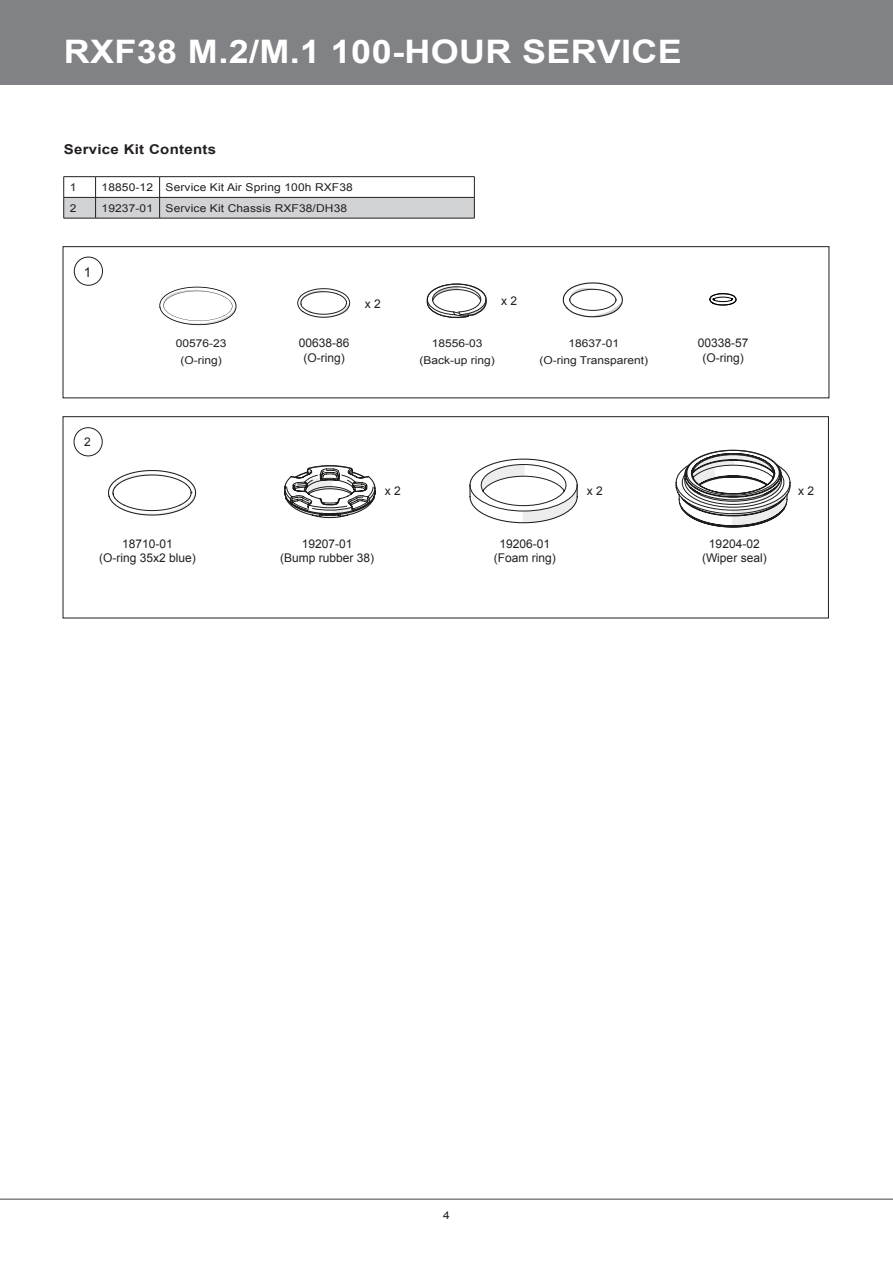
<style>
.page{position:relative;width:893px;height:1263px;background:#fff}
.page>*{position:absolute;margin:0;border:0;box-sizing:border-box;transform-origin:0 0}
.t1{font:700 32.4px "Arial";letter-spacing:.01em;color:#fff;scale:1.11 1}
.t2{font:700 13.5px "Arial";letter-spacing:.02em;color:#231f20;scale:1.11 1}
.t3{font:13.5px "Arial";color:#231f20}
.t4{font:12px/14.4px "Arial";color:#231f20;text-align:center}
.t5{font:10.8px/16.5px "Arial";letter-spacing:.01em;color:#231f20;text-align:center;scale:1.11 1}
</style>
<div class="page">
<div style="left:0;top:0;width:893px;height:85px;background:#808285"></div>
<hr style="left:0;top:1198px;width:893px;height:2px;background:#808285">
<hr style="left:64px;top:176px;width:32px;height:1px;background:#231f20">
<hr style="left:96px;top:176px;width:64px;height:1px;background:#231f20">
<hr style="left:160px;top:176px;width:315px;height:1px;background:#231f20">
<svg style="left:63px;top:177px;width:412px;height:41px"></svg>
<hr style="left:64px;top:218px;width:32px;height:1px;background:#231f20">
<hr style="left:96px;top:218px;width:64px;height:1px;background:#231f20">
<hr style="left:160px;top:218px;width:315px;height:1px;background:#231f20">
<div style="left:63px;top:246px;width:766px;height:152px;border:1px solid #231f20"></div>
<div style="left:74px;top:257px;width:29px;height:29px;border:1px solid #231f20;border-radius:50%"></div>
<svg style="left:709px;top:293px;width:28px;height:13px"></svg>
<svg style="left:426px;top:283px;width:61px;height:35px"></svg>
<svg style="left:562px;top:282px;width:61px;height:36px"></svg>
<svg style="left:159px;top:287px;width:77px;height:38px"></svg>
<svg style="left:297px;top:288px;width:54px;height:30px"></svg>
<div style="left:63px;top:416px;width:766px;height:202px;border:1px solid #231f20"></div>
<div style="left:74px;top:427px;width:29px;height:29px;border:1px solid #231f20;border-radius:50%"></div>
<svg style="left:284px;top:465px;width:92px;height:54px"></svg>
<svg style="left:108px;top:470px;width:89px;height:46px"></svg>
<svg style="left:469px;top:450px;width:321px;height:77px"></svg>
<h1 class="t1" style="left:64px;top:30px;width:558px">RXF38 M.2/M.1 100-HOUR SERVICE</h1>
<p class="t2" style="left:64px;top:140px;width:139px">Service Kit Contents</p>
<p class="t5" style="left:70px;top:179px;width:8px">1</p>
<p class="t5" style="left:102px;top:179px;width:228px">18850-12 Service Kit Air Spring 100h RXF38</p>
<p class="t5" style="left:70px;top:200px;width:8px">2</p>
<p class="t5" style="left:102px;top:200px;width:223px">19237-01 Service Kit Chassis RXF38/DH38</p>
<p class="t3" style="left:84px;top:263px;width:9px">1</p>
<p class="t4" style="left:365px;top:297px;width:18px">x 2</p>
<p class="t4" style="left:501px;top:294px;width:18px">x 2</p>
<p class="t4" style="left:299px;top:336px;width:52px">00638-86 (O-ring)</p>
<p class="t5" style="left:176px;top:335px;width:47px">00576-23 (O-ring)</p>
<p class="t5" style="left:420px;top:335px;width:69px">18556-03 (Back-up ring)</p>
<p class="t5" style="left:539px;top:335px;width:99px">18637-01<br>(O-ring Transparent)</p>
<p class="t4" style="left:84px;top:435px;width:8px">2</p>
<p class="t4" style="left:99px;top:536px;width:98px">18710-01<br>(O-ring 35x2 blue)</p>
<p class="t4" style="left:385px;top:483px;width:18px">x 2</p>
<p class="t4" style="left:280px;top:536px;width:96px">19207-01<br>(Bump rubber 38)</p>
<p class="t4" style="left:494px;top:536px;width:64px">19206-01 (Foam ring)</p>
<p class="t4" style="left:587px;top:483px;width:18px">x 2</p>
<p class="t4" style="left:698px;top:336px;width:52px">00338-57 (O-ring)</p>
<p class="t4" style="left:702px;top:536px;width:66px">19204-02 (Wiper seal)</p>
<p class="t4" style="left:798px;top:483px;width:18px">x 2</p>
<p class="t5" style="left:443px;top:1206px;width:8px">4</p>
</div>
